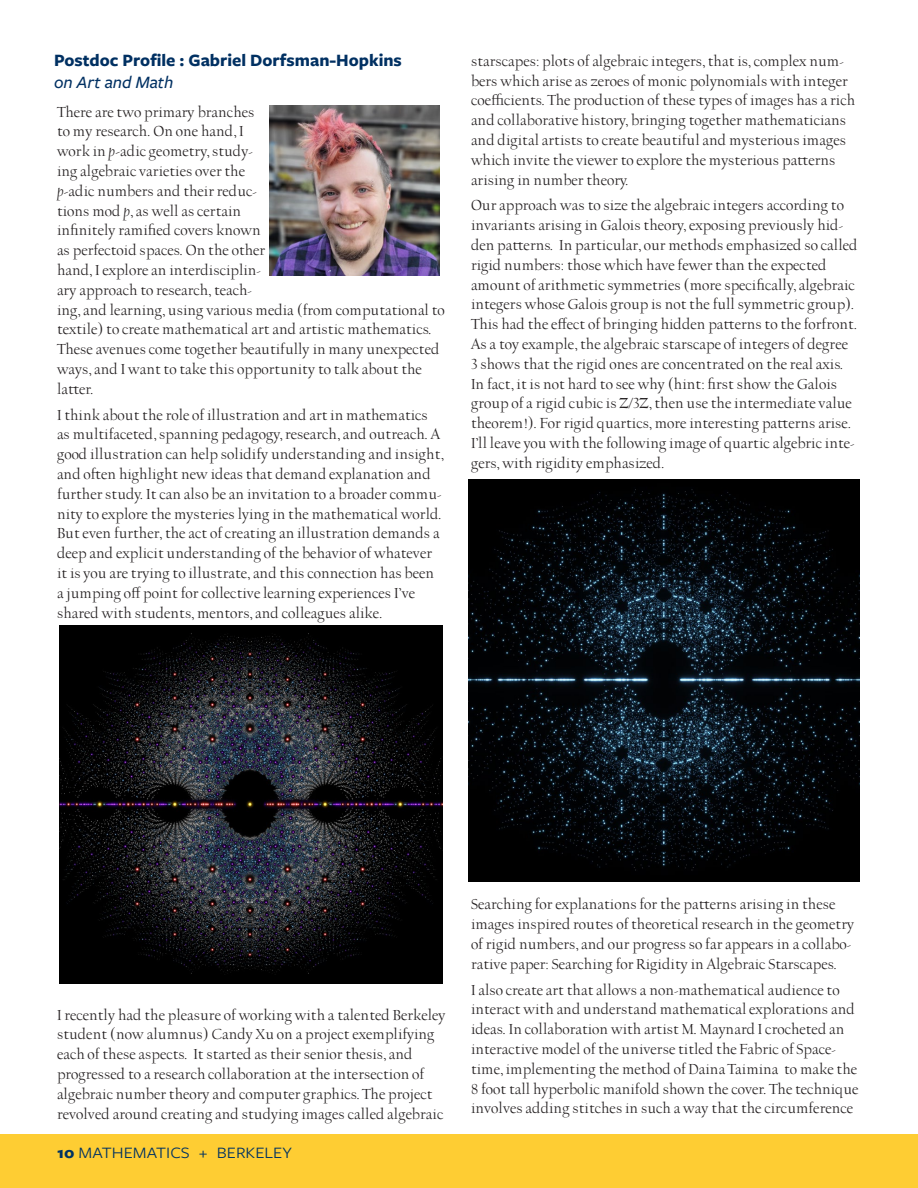
<style>
.page{position:relative;width:918px;height:1188px;background:#fff}
.page>*{position:absolute;margin:0;border:0;box-sizing:border-box;transform-origin:0 0}
.t1{font:700 18px/21.6px "Freight Sans Pro";color:#003062}
.t2{font:16.5px/19.8px "UC Berkeley OS";color:#231f20}
.t3{font:16.5px "Freight Sans Pro";color:#003262;scale:1.1 1}
.s1{font-weight:500;font-style:italic}
.s2{font-style:italic}
.s3{font-weight:700}
</style>
<div class="page">
<div style="left:0;top:1134px;width:918px;height:54px;background:#fecd33"></div>
<img style="left:270px;top:106px;width:170px;height:170px">
<img style="left:468px;top:480px;width:392px;height:402px">
<img style="left:60px;top:626px;width:383px;height:358px">
<p class="t1" style="left:54px;top:49px;width:349px">Postdoc Profile : Gabriel Dorfsman-Hopkins <span class="s1">on Art and Math</span></p>
<p class="t2" style="left:57px;top:102px;width:389px">There are two primary branches<br>to my research. On one hand, I<br>work in <span class="s2">p-</span>adic geometry, study-<br>ing algebraic varieties over the<br><span class="s2">p-</span>adic numbers and their reduc-<br>tions mod <span class="s2">p</span>, as well as certain<br>infinitely ramified covers known<br>as perfectoid spaces. On the other<br>hand, I explore an interdisciplin-<br>ary approach to research, teach-<br>ing, and learning, using various media (from computational to textile) to create mathematical art and artistic mathematics.<br>These avenues come together beautifully in many unexpected ways, and I want to take this opportunity to talk about the latter.</p>
<p class="t2" style="left:57px;top:405px;width:388px">I think about the role of illustration and art in mathematics as multifaceted, spanning pedagogy, research, and outreach. A good illustration can help solidify understanding and insight, and often highlight new ideas that demand explanation and further study. It can also be an invitation to a broader commu&shy;nity to explore the mysteries lying in the mathematical world.<br>But even further, the act of creating an illustration demands a deep and explicit understanding of the behavior of whatever it is you are trying to illustrate, and this connection has been a jumping off point for collective learning experiences I’ve shared with students, mentors, and colleagues alike.</p>
<p class="t2" style="left:471px;top:52px;width:386px">starscapes: plots of algebraic integers, that is, complex num&shy;bers which arise as zeroes of monic polynomials with integer coefficients. The production of these types of images has a rich and collaborative history, bringing together mathematicians and digital artists to create beautiful and mysterious images which invite the viewer to explore the mysterious patterns arising in number theory.</p>
<p class="t2" style="left:471px;top:196px;width:388px">Our approach was to size the algebraic integers according to invariants arising in Galois theory, exposing previously hid&shy;den patterns. In particular, our methods emphasized so called rigid numbers: those which have fewer than the expected amount of arithmetic symmetries (more specifically, algebraic integers whose Galois group is not the full symmetric group).<br>This had the effect of bringing hidden patterns to the forfront.<br>As a toy example, the algebraic starscape of integers of degree 3 shows that the rigid ones are concentrated on the real axis.<br>In fact, it is not hard to see why (hint: first show the Galois group of a rigid cubic is <span class="s3">Z</span>/3<span class="s3">Z</span>, then use the intermediate value theorem!). For rigid quartics, more interesting patterns arise.<br>I’ll leave you with the following image of quartic algebric inte&shy;gers, with rigidity emphasized.</p>
<p class="t2" style="left:57px;top:1005px;width:390px">I recently had the pleasure of working with a talented Berkeley student (now alumnus) Candy Xu on a project exemplifying each of these aspects. It started as their senior thesis, and progressed to a research collaboration at the intersection of algebraic number theory and computer graphics. The project revolved around creating and studying images called algebraic</p>
<p class="t3" style="left:57px;top:1141px;width:215px"><span class="s3">10</span> MATHEMATICS + BERKELEY</p>
<p class="t2" style="left:471px;top:895px;width:385px">Searching for explanations for the patterns arising in these images inspired routes of theoretical research in the geometry of rigid numbers, and our progress so far appears in a collabo&shy;rative paper: Searching for Rigidity in Algebraic Starscapes.</p>
<p class="t2" style="left:471px;top:980px;width:389px">I also create art that allows a non-mathematical audience to interact with and understand mathematical explorations and ideas. In collaboration with artist M. Maynard I crocheted an interactive model of the universe titled the Fabric of Space&shy;time, implementing the method of Daina Taimina to make the 8 foot tall hyperbolic manifold shown the cover. The technique involves adding stitches in such a way that the circumference</p>
</div>
